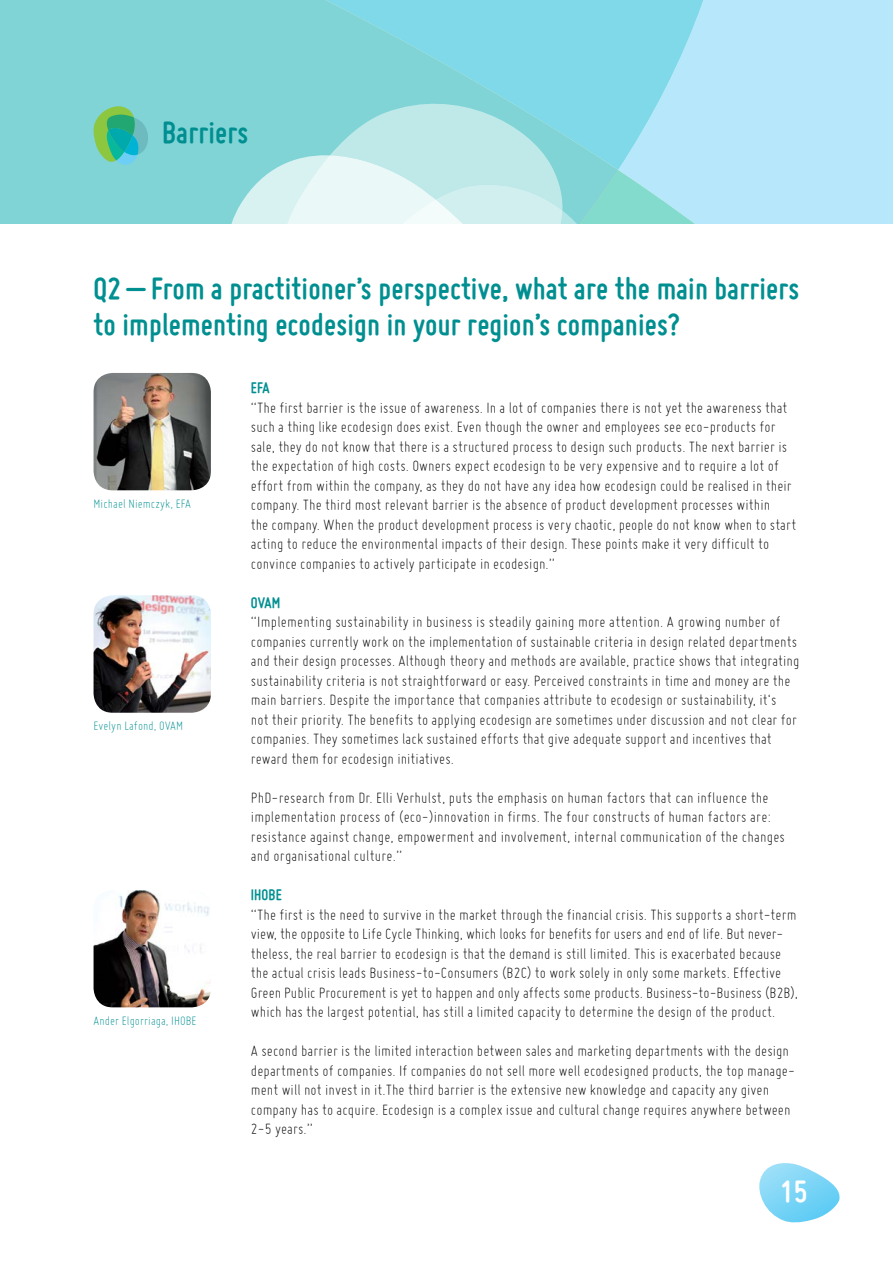
<style>
.page{position:relative;width:893px;height:1263px;background:#fff}
.page>*{position:absolute;margin:0;border:0;box-sizing:border-box;transform-origin:0 0}
.t1{font:700 33px/36px "Miso";letter-spacing:.005em;color:#008f91}
.t2{font:700 33px "Miso";color:#fff}
.t3{font:300 16.5px/19.5px "Miso";letter-spacing:.005em;color:#000}
.t4{font:700 16.5px "Miso";letter-spacing:.005em;color:#008f91}
.t5{font:300 13.5px "Miso";letter-spacing:.005em;color:#008f91}
</style>
<div class="page">
<svg style="left:759px;top:1163px;width:81px;height:60px"></svg>
<div style="left:737px;top:0;width:156px;height:170px;background:#b6e7fa"></div>
<div style="left:795px;top:170px;width:98px;height:53px;background:#b6e7fa"></div>
<div style="left:0;top:0;width:618px;height:223px;background:#80d4d5"></div>
<svg style="left:212px;top:11px;width:583px;height:213px;background:#9edfe7"></svg>
<svg style="left:93px;top:105px;width:58px;height:60px;background:#5cc1a0"></svg>
<img style="left:94px;top:373px;width:117px;height:117px">
<img style="left:94px;top:595px;width:117px;height:118px">
<img style="left:94px;top:890px;width:117px;height:117px">
<h1 class="t1" style="left:162px;top:114px;width:88px">Barriers</h1>
<h1 class="t1" style="left:94px;top:270px;width:707px">Q2 – From a practitioner’s perspective, what are the main barriers to implementing ecodesign in your region’s companies?</h1>
<p class="t5" style="left:94px;top:496px;width:99px">Michael Niemczyk, EFA</p>
<p class="t5" style="left:94px;top:718px;width:91px">Evelyn Lafond, OVAM</p>
<p class="t5" style="left:94px;top:1013px;width:105px">Ander Elgorriaga, IHOBE</p>
<p class="t4" style="left:251px;top:378px;width:20px">EFA</p>
<p class="t3" style="left:251px;top:397px;width:547px">“The first barrier is the issue of awareness. In a lot of companies there is not yet the awareness that such a thing like ecodesign does exist. Even though the owner and employees see eco-products for sale, they do not know that there is a structured process to design such products. The next barrier is the expectation of high costs. Owners expect ecodesign to be very expensive and to require a lot of effort from within the company, as they do not have any idea how ecodesign could be realised in their company. The third most relevant barrier is the absence of product development processes within<br>the company. When the product development process is very chaotic, people do not know when to start acting to reduce the environmental impacts of their design. These points make it very difficult to convince companies to actively participate in ecodesign.”</p>
<p class="t4" style="left:251px;top:593px;width:31px">OVAM</p>
<p class="t3" style="left:251px;top:612px;width:550px">“Implementing sustainability in business is steadily gaining more attention. A growing number of companies currently work on the implementation of sustainable criteria in design related departments and their design processes. Although theory and methods are available, practice shows that integrating sustainability criteria is not straightforward or easy. Perceived constraints in time and money are the main barriers. Despite the importance that companies attribute to ecodesign or sustainability, it‘s<br>not their priority. The benefits to applying ecodesign are sometimes under discussion and not clear for companies. They sometimes lack sustained efforts that give adequate support and incentives that reward them for ecodesign initiatives.</p>
<p class="t3" style="left:251px;top:787px;width:536px">PhD-research from Dr. Elli Verhulst, puts the emphasis on human factors that can influence the implementation process of (eco-)innovation in firms. The four constructs of human factors are: resistance against change, empowerment and involvement, internal communication of the changes and organisational culture.”</p>
<p class="t4" style="left:251px;top:886px;width:32px">IHOBE</p>
<p class="t3" style="left:251px;top:904px;width:549px">“The first is the need to survive in the market through the financial crisis. This supports a short-term view, the opposite to Life Cycle Thinking, which looks for benefits for users and end of life. But never&shy;theless, the real barrier to ecodesign is that the demand is still limited. This is exacerbated because the actual crisis leads Business-to-Consumers (B2C) to work solely in only some markets. Effective Green Public Procurement is yet to happen and only affects some products. Business-to-Business (B2B), which has the largest potential, has still a limited capacity to determine the design of the product.</p>
<p class="t3" style="left:251px;top:1041px;width:545px">A second barrier is the limited interaction between sales and marketing departments with the design departments of companies. If companies do not sell more well ecodesigned products, the top manage&shy;ment will not invest in it.The third barrier is the extensive new knowledge and capacity any given company has to acquire. Ecodesign is a complex issue and cultural change requires anywhere between 2-5 years.”</p>
<h1 class="t2" style="left:780px;top:1172px;width:29px">15</h1>
</div>
